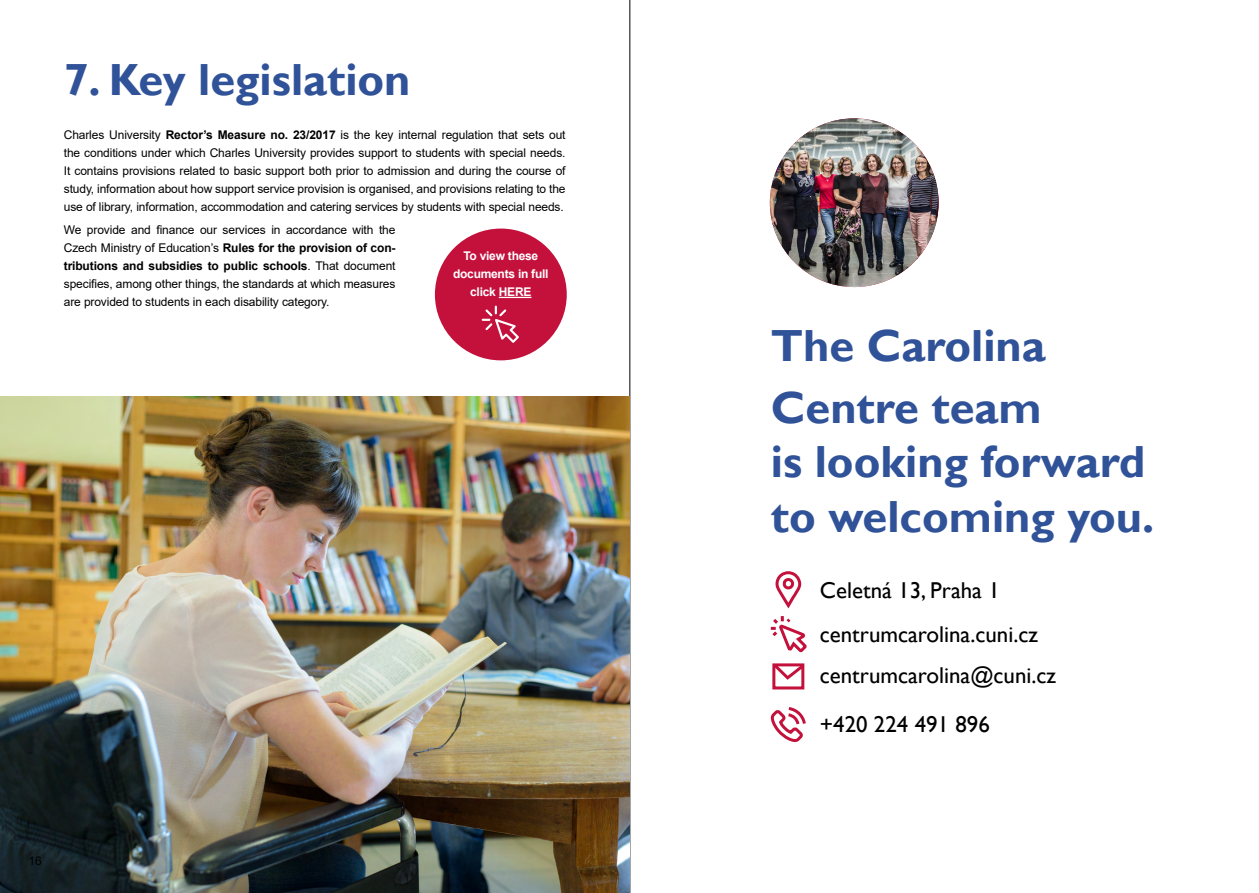
<style>
.page{position:relative;width:1259px;height:893px;background:#fff}
.page>*{position:absolute;margin:0;border:0;box-sizing:border-box;transform-origin:0 0}
.podnadpis{font:700 45px/54px "Gill Sans";color:#305298}
.t1{font:22.95px "Gill Sans";color:#000}
.text{font:12px/18px "Arial";letter-spacing:-.01em;color:#000;text-align:justify}
.text-2{font:700 12px/18px "Arial";letter-spacing:-.02em;color:#fff;text-align:center}
.s1{font-weight:700}
</style>
<div class="page">
<hr style="left:629px;top:0;width:1px;height:893px;background:#020203">
<img style="left:0;top:396px;width:629px;height:497px">
<div style="left:435px;top:229px;width:132px;height:131px;background:#c3113c;border-radius:50%"></div>
<hr style="left:499px;top:297px;width:32px;height:1px;background:#fff">
<svg style="left:482px;top:306px;width:37px;height:37px"></svg>
<svg style="left:770px;top:707px;width:36px;height:35px"></svg>
<div style="left:772px;top:663px;width:32px;height:26px;border:3px solid #c3113c"></div>
<svg style="left:772px;top:663px;width:33px;height:19px"></svg>
<svg style="left:770px;top:571px;width:37px;height:82px"></svg>
<img style="left:770px;top:118px;width:168px;height:169px;border-radius:84px">
<p class="podnadpis" style="left:64px;top:54px;width:348px">7. Key legislation</p>
<p class="text" style="left:64px;top:126px;width:503px">Charles University <span class="s1">Rector’s Measure no. 23/2017</span> is the key internal regulation that sets out the conditions under which Charles University provides support to students with special needs.<br>It contains provisions related to basic support both prior to admission and during the course of study, information about how support service provision is organised, and provisions relating to the use of library, information, accommodation and catering services by students with special needs.</p>
<p class="text" style="left:64px;top:220px;width:333px">We provide and finance our services in accordance with the Czech Ministry of Education’s <span class="s1">Rules for the provision of con&shy;tributions and subsidies to public schools</span>. That document specifies, among other things, the standards at which measures are provided to students in each disability category.</p>
<p class="text-2" style="left:453px;top:247px;width:97px">To view these documents in full click HERE</p>
<p class="text" style="left:28px;top:851px;width:15px">16</p>
<p class="podnadpis" style="left:771px;top:320px;width:276px">The Carolina</p>
<p class="podnadpis" style="left:771px;top:383px;width:385px">Centre team<br>is looking forward to welcoming you.</p>
<p class="t1" style="left:820px;top:576px;width:181px">Celetná 13, Praha 1</p>
<p class="t1" style="left:820px;top:621px;width:220px">centrumcarolina.cuni.cz</p>
<p class="t1" style="left:820px;top:662px;width:238px">centrumcarolina@cuni.cz</p>
<p class="t1" style="left:820px;top:711px;width:171px">+420 224 491 896</p>
</div>
